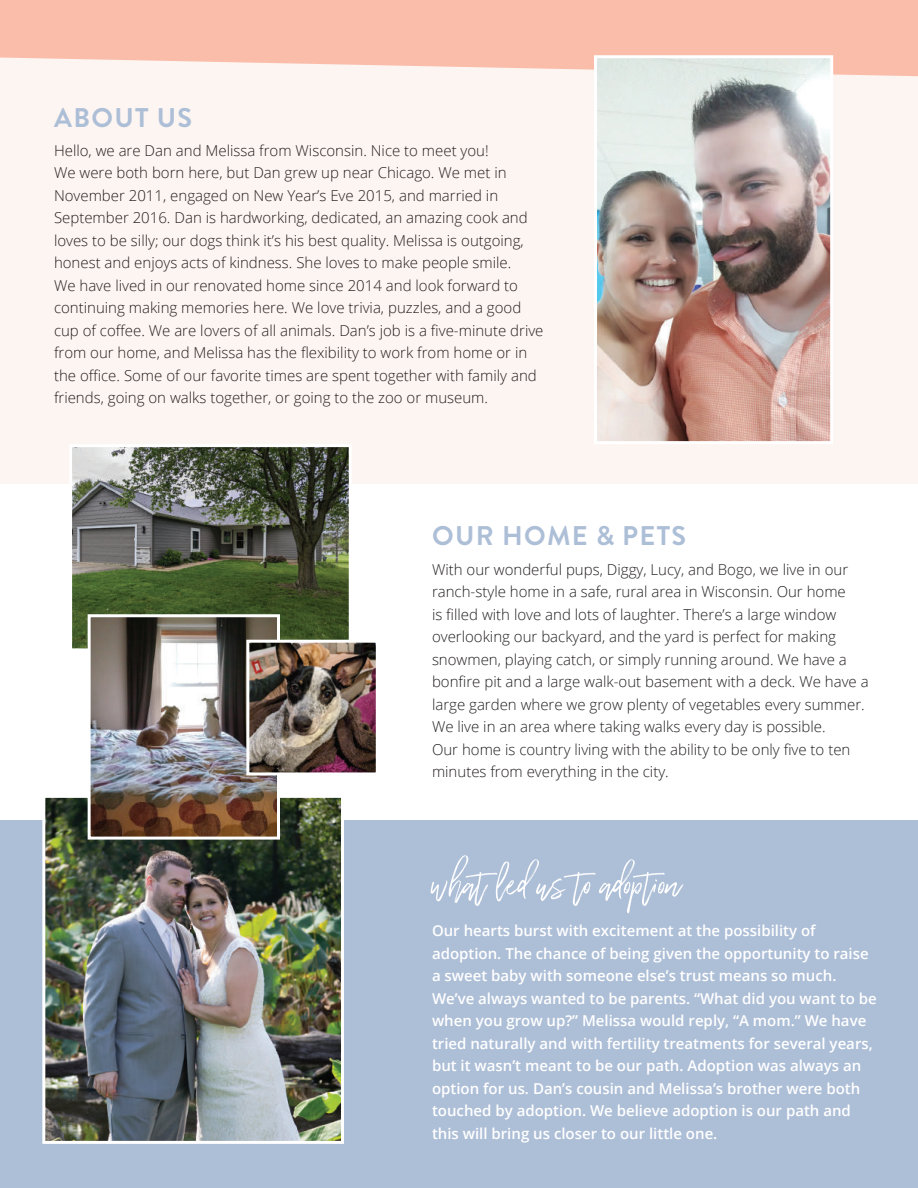
<style>
.page{position:relative;width:918px;height:1188px;background:#fff}
.page>*{position:absolute;margin:0;border:0;box-sizing:border-box;transform-origin:0 0}
.t1{font:63px "Wilderness Typeface";color:#fff}
.t2{font:700 27px "Brandon Grotesque";letter-spacing:.05em;color:#adbed7}
.t3{font:300 15px/22.5px "Open Sans";color:#231f20}
.t4{font:600 15px/22.5px "Open Sans";color:#fff}
</style>
<div class="page">
<div style="left:0;top:821px;width:918px;height:367px;background:#adbed7"></div>
<div style="left:0;top:51px;width:918px;height:433px;background:#fdf5f1"></div>
<img style="left:73px;top:448px;width:275px;height:199px">
<div style="left:69px;top:444px;width:283px;height:207px;border:3px solid #fff"></div>
<img style="left:46px;top:799px;width:294px;height:341px">
<div style="left:42px;top:795px;width:302px;height:349px;border:3px solid #fff"></div>
<svg style="left:0;top:0;width:918px;height:76px;background:#fac3b2"></svg>
<img style="left:92px;top:618px;width:184px;height:218px">
<div style="left:88px;top:614px;width:192px;height:226px;border:3px solid #fff"></div>
<img style="left:598px;top:59px;width:231px;height:381px">
<div style="left:594px;top:55px;width:239px;height:389px;border:3px solid #fff"></div>
<img style="left:250px;top:644px;width:125px;height:127px">
<div style="left:246px;top:640px;width:133px;height:135px;border:3px solid #fff"></div>
<h2 class="t2" style="left:54px;top:99px;width:140px">ABOUT US</h2>
<p class="t3" style="left:54px;top:139px;width:491px">Hello, we are Dan and Melissa from Wisconsin. Nice to meet you!<br>We were both born here, but Dan grew up near Chicago. We met in November 2011, engaged on New Year’s Eve 2015, and married in September 2016. Dan is hardworking, dedicated, an amazing cook and loves to be silly; our dogs think it’s his best quality. Melissa is outgoing, honest and enjoys acts of kindness. She loves to make people smile.<br>We have lived in our renovated home since 2014 and look forward to continuing making memories here. We love trivia, puzzles, and a good cup of coffee. We are lovers of all animals. Dan’s job is a five-minute drive from our home, and Melissa has the flexibility to work from home or in the office. Some of our favorite times are spent together with family and friends, going on walks together, or going to the zoo or museum.</p>
<h2 class="t2" style="left:432px;top:517px;width:256px">OUR HOME &amp; PETS</h2>
<p class="t3" style="left:432px;top:558px;width:438px">With our wonderful pups, Diggy, Lucy, and Bogo, we live in our ranch-style home in a safe, rural area in Wisconsin. Our home<br>is filled with love and lots of laughter. There’s a large window overlooking our backyard, and the yard is perfect for making snowmen, playing catch, or simply running around. We have a bonfire pit and a large walk-out basement with a deck. We have a large garden where we grow plenty of vegetables every summer.<br>We live in an area where taking walks every day is possible.<br>Our home is country living with the ability to be only five to ten minutes from everything in the city.</p>
<h1 class="t1" style="left:432px;top:854px;width:251px">what led us to adoption</h1>
<p class="t4" style="left:432px;top:919px;width:446px">Our hearts burst with excitement at the possibility of adoption. The chance of being given the opportunity to raise a sweet baby with someone else’s trust means so much.<br>We’ve always wanted to be parents. “What did you want to be when you grow up?” Melissa would reply, “A mom.” We have tried naturally and with fertility treatments for several years, but it wasn’t meant to be our path. Adoption was always an option for us. Dan’s cousin and Melissa’s brother were both touched by adoption. We believe adoption is our path and this will bring us closer to our little one.</p>
</div>
